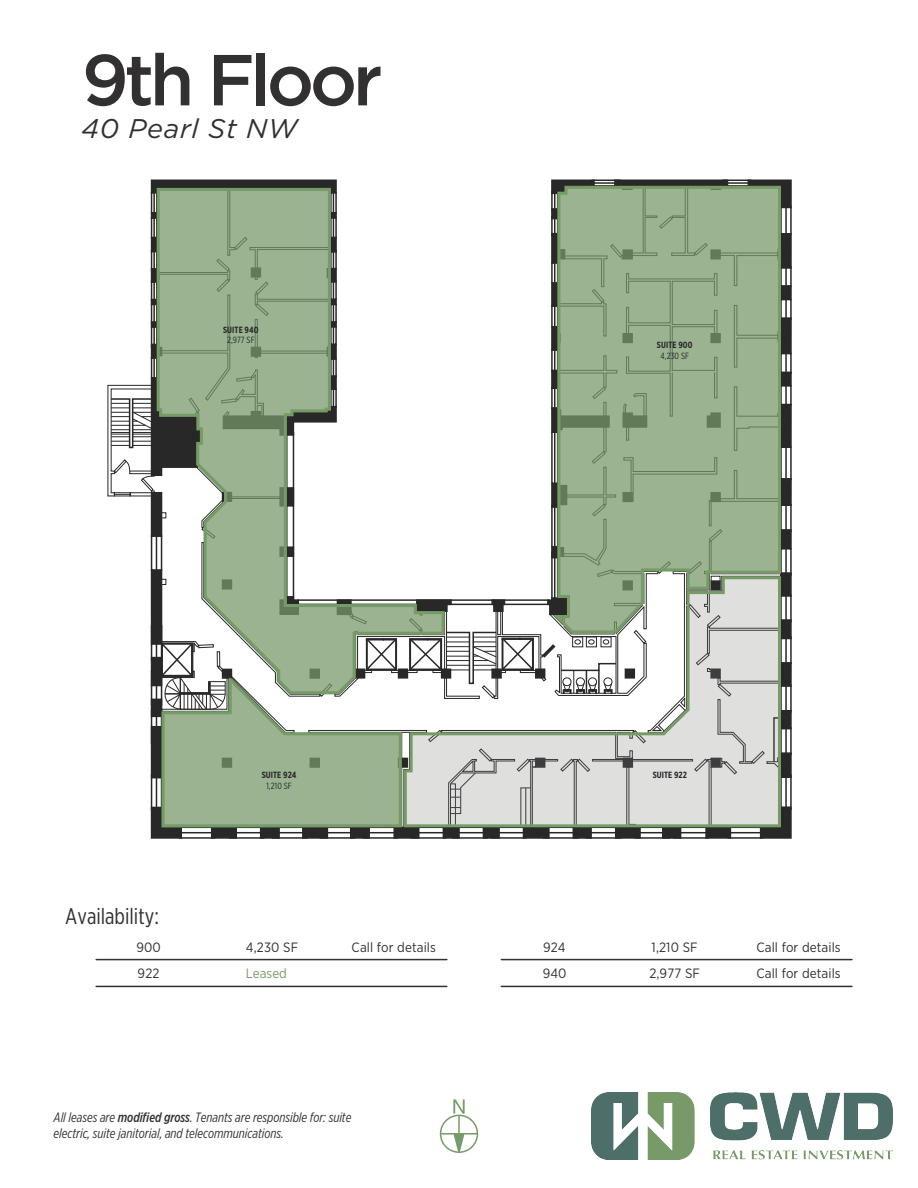
<style>
.page{position:relative;width:918px;height:1188px;background:#fff}
.page>*{position:absolute;margin:0;border:0;box-sizing:border-box;transform-origin:0 0}
.t1{font:500 72px "Gotham";letter-spacing:-.06em;color:#323031}
.t2{font:italic 27px "Gotham";letter-spacing:.025em;color:#323031}
.t3{font:22.5px "Gotham X Narrow";color:#323031}
.t4{font:italic 13.5px/16.2px "Gotham X Narrow";color:#323031}
.t5{font:13.5px/26.8px "Gotham Narrow";letter-spacing:.005em;color:#323031}
.t6{font:13.5px "Gotham Narrow";color:#779a68}
.t7{font:700 9px "Gotham X Narrow";letter-spacing:.01em;color:#282829}
.t8{font:9px "Gotham X Narrow";letter-spacing:.01em;color:#282829}
.s1{font-weight:500}
</style>
<div class="page">
<img style="left:592px;top:1092px;width:301px;height:67px">
<hr style="left:96px;top:959px;width:351px;height:1px;background:#323031">
<hr style="left:96px;top:986px;width:351px;height:1px;background:#323031">
<hr style="left:501px;top:959px;width:351px;height:1px;background:#323031">
<hr style="left:501px;top:986px;width:351px;height:1px;background:#323031">
<hr style="left:458px;top:1115px;width:2px;height:37px;background:#779b68">
<div style="left:440px;top:1115px;width:38px;height:38px;border:2px solid #779b68;border-radius:50%"></div>
<svg style="left:441px;top:1132px;width:36px;height:21px"></svg>
<svg style="left:453px;top:1099px;width:12px;height:15px"></svg>
<svg style="left:108px;top:179px;width:684px;height:660px"></svg>
<svg style="left:157px;top:188px;width:288px;height:506px"></svg>
<h1 class="t1" style="left:82px;top:33px;width:302px">9th Floor</h1>
<h2 class="t2" style="left:82px;top:112px;width:217px">40 Pearl St NW</h2>
<p class="t7" style="left:223px;top:324px;width:37px">SUITE 940</p>
<p class="t8" style="left:227px;top:334px;width:29px">2,977 SF</p>
<p class="t7" style="left:657px;top:339px;width:37px">SUITE 900</p>
<p class="t8" style="left:660px;top:350px;width:30px">4,230 SF</p>
<p class="t7" style="left:262px;top:770px;width:36px">SUITE 924</p>
<p class="t7" style="left:653px;top:770px;width:36px">SUITE 922</p>
<h3 class="t3" style="left:65px;top:902px;width:95px">Availability:</h3>
<p class="t8" style="left:266px;top:781px;width:27px">1,210 SF</p>
<p class="t5" style="left:352px;top:933px;width:86px">Call for details</p>
<p class="t5" style="left:652px;top:933px;width:48px">1,210 SF</p>
<p class="t5" style="left:756px;top:933px;width:86px">Call for details</p>
<p class="t5" style="left:136px;top:933px;width:26px">900<br>922</p>
<p class="t5" style="left:543px;top:933px;width:25px">924<br>940</p>
<p class="t5" style="left:246px;top:933px;width:54px">4,230 SF</p>
<p class="t6" style="left:246px;top:965px;width:43px">Leased</p>
<p class="t5" style="left:756px;top:960px;width:86px">Call for details</p>
<p class="t5" style="left:649px;top:960px;width:52px">2,977 SF</p>
<p class="t4" style="left:54px;top:1109px;width:299px">All leases are <span class="s1">modified gross</span>. Tenants are responsible for: suite electric, suite janitorial, and telecommunications.</p>
</div>
